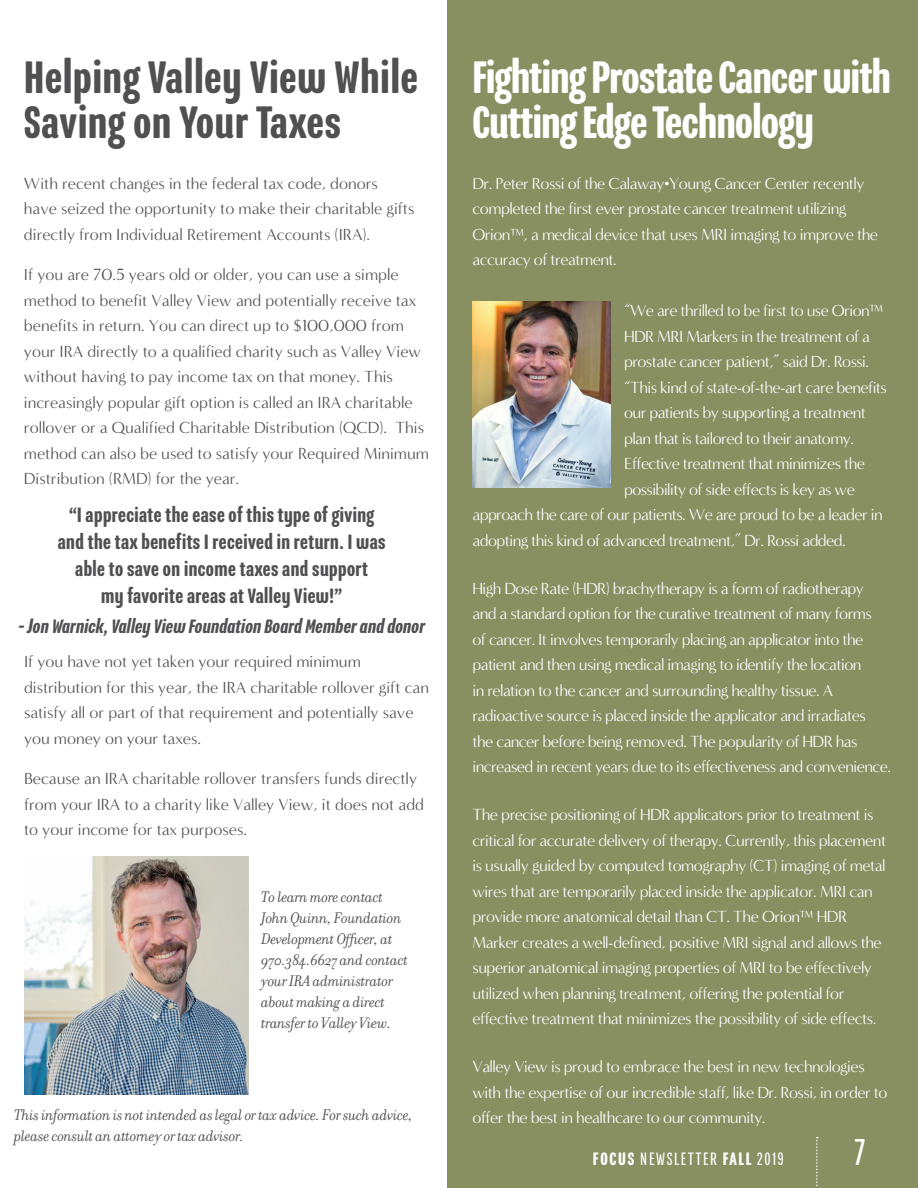
<style>
.page{position:relative;width:918px;height:1188px;background:#fff}
.page>*{position:absolute;margin:0;border:0;box-sizing:border-box;transform-origin:0 0}
.t1{font:500 49.35px/45.3px "Program Nar OT";letter-spacing:-.01em;color:#fff}
.t2{font:500 49.35px/45.3px "Program Nar OT";letter-spacing:.02em;color:#505052}
.t3{font:40.5px "Program Nar OT";color:#fff}
.t4{font:500 22.5px/27px "Program Nar OT";letter-spacing:.02em;color:#505052;text-align:center}
.t5{font:italic 500 21px "Program Nar OT";letter-spacing:.01em;color:#505052}
.t6{font:19.5px "Program Nar OT";letter-spacing:.09em;color:#fff}
.t7{font:16.5px/25.5px "Minerva Modern";letter-spacing:-.03em;color:#fff}
.t8{font:16.5px/25.5px "Minerva Modern";color:#505052}
.t9{font:italic 16.5px/21px "Filosofia OT";letter-spacing:-.02em;color:#505052}
.s1{font-size:22.5px}
.s2{font-weight:500}
</style>
<div class="page">
<div style="left:447px;top:0;width:471px;height:1188px;background:#889062"></div>
<img style="left:24px;top:856px;width:225px;height:239px">
<img style="left:472px;top:301px;width:139px;height:187px">
<svg style="left:816px;top:1137px;width:2px;height:50px"></svg>
<h1 class="t2" style="left:24px;top:55px;width:395px">Helping Valley View While<br>Saving on Your Taxes</h1>
<p class="t8" style="left:24px;top:171px;width:392px">With recent changes in the federal tax code, donors have seized the opportunity to make their charitable gifts directly from Individual Retirement Accounts (IRA).</p>
<p class="t8" style="left:24px;top:262px;width:406px">If you are 70.5 years old or older, you can use a simple method to benefit Valley View and potentially receive tax benefits in return. You can direct up to $100,000 from your IRA directly to a qualified charity such as Valley View without having to pay income tax on that money. This increasingly popular gift option is called an IRA charitable rollover or a Qualified Charitable Distribution (QCD). This method can also be used to satisfy your Required Minimum Distribution (RMD) for the year.</p>
<h3 class="t4" style="left:58px;top:501px;width:329px">“I appreciate the ease of this type of giving and the tax benefits I received in return. I was able to save on income taxes and support<br>my favorite areas at Valley View!”</h3>
<p class="t5" style="left:18px;top:615px;width:408px"><span class="s1">- J</span>on Warnick, Valley View Foundation Board Member and donor</p>
<p class="t8" style="left:24px;top:649px;width:406px">If you have not yet taken your required minimum distribution for this year, the IRA charitable rollover gift can satisfy all or part of that requirement and potentially save you money on your taxes.</p>
<p class="t8" style="left:24px;top:766px;width:402px">Because an IRA charitable rollover transfers funds directly from your IRA to a charity like Valley View, it does not add to your income for tax purposes.</p>
<p class="t9" style="left:261px;top:886px;width:148px">To learn more contact<br>John Quinn, Foundation<br>Development Officer, at<br>970.384.6627 and contact your IRA administrator about making a direct transfer to Valley View.</p>
<p class="t9" style="left:14px;top:1105px;width:400px">This information is not intended as legal or tax advice. For such advice, please consult an attorney or tax advisor.</p>
<h1 class="t1" style="left:472px;top:55px;width:420px">Fighting Prostate Cancer with<br>Cutting Edge Technology</h1>
<p class="t7" style="left:472px;top:171px;width:407px">Dr. Peter Rossi of the Calaway•Young Cancer Center recently completed the first ever prostate cancer treatment utilizing Orion™, a medical device that uses MRI imaging to improve the accuracy of treatment.</p>
<p class="t7" style="left:624px;top:298px;width:261px">“We are thrilled to be first to use Orion™</p>
<p class="t7" style="left:624px;top:324px;width:247px">HDR MRI Markers in the treatment of a</p>
<p class="t7" style="left:624px;top:349px;width:247px">prostate cancer patient,” said Dr. Rossi.</p>
<p class="t7" style="left:624px;top:375px;width:264px">“This kind of state-of-the-art care benefits</p>
<p class="t7" style="left:624px;top:400px;width:244px">our patients by supporting a treatment</p>
<p class="t7" style="left:624px;top:426px;width:232px">plan that is tailored to their anatomy.</p>
<p class="t7" style="left:624px;top:451px;width:243px">Effective treatment that minimizes the</p>
<p class="t7" style="left:624px;top:477px;width:232px">possibility of side effects is key as we</p>
<p class="t7" style="left:472px;top:502px;width:412px">approach the care of our patients. We are proud to be a leader in</p>
<p class="t7" style="left:472px;top:528px;width:375px">adopting this kind of advanced treatment,” Dr. Rossi added.</p>
<p class="t7" style="left:472px;top:576px;width:420px">High Dose Rate (HDR) brachytherapy is a form of radiotherapy and a standard option for the curative treatment of many forms<br>of cancer. It involves temporarily placing an applicator into the patient and then using medical imaging to identify the location<br>in relation to the cancer and surrounding healthy tissue. A radioactive source is placed inside the applicator and irradiates<br>the cancer before being removed. The popularity of HDR has increased in recent years due to its effectiveness and convenience.</p>
<p class="t7" style="left:472px;top:802px;width:415px">The precise positioning of HDR applicators prior to treatment is critical for accurate delivery of therapy. Currently, this placement is usually guided by computed tomography (CT) imaging of metal wires that are temporarily placed inside the applicator. MRI can provide more anatomical detail than CT. The Orion™ HDR Marker creates a well-defined, positive MRI signal and allows the superior anatomical imaging properties of MRI to be effectively utilized when planning treatment, offering the potential for effective treatment that minimizes the possibility of side effects.</p>
<p class="t7" style="left:472px;top:1054px;width:417px">Valley View is proud to embrace the best in new technologies with the expertise of our incredible staff, like Dr. Rossi, in order to offer the best in healthcare to our community.</p>
<p class="t6" style="left:593px;top:1149px;width:192px"><span class="s2">FOCUS</span> NEWSLETTER <span class="s2">FALL</span> 2019</p>
<h2 class="t3" style="left:855px;top:1131px;width:12px">7</h2>
</div>
